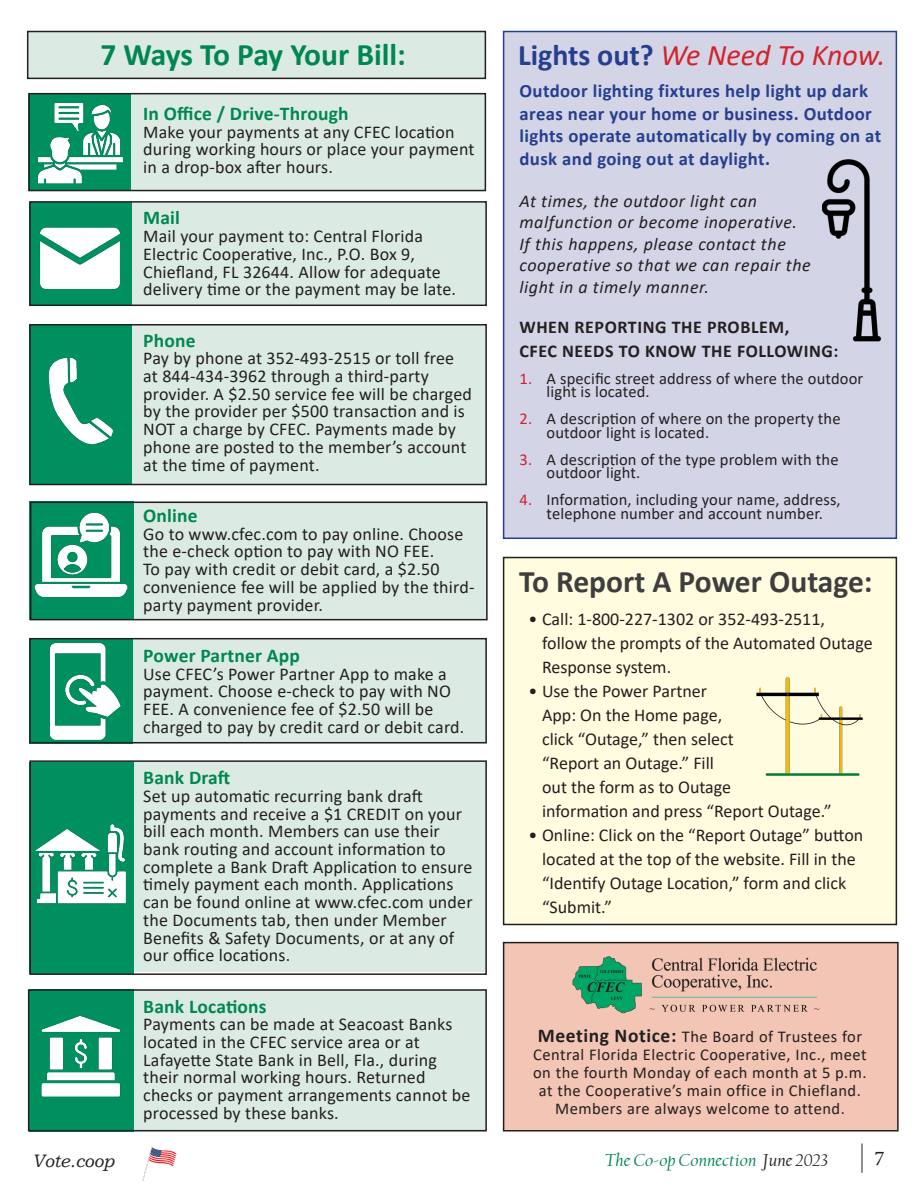
<style>
.page{position:relative;width:918px;height:1188px;background:#fff}
.page>*{position:absolute;margin:0;border:0;box-sizing:border-box;transform-origin:0 0}
.t1{font:700 31.5px "Calibri";color:#3e3e3f}
.t2{font:700 31.5px "Calibri";letter-spacing:-.015em;color:#008751}
.t3{font:italic 30px "Calibri";color:#d1232a}
.t4{font:21px "Minion Pro";color:#231f20}
.t5{font:700 19.5px "Calibri";letter-spacing:.01em;color:#008751}
.t6{font:700 18.75px/22.5px "Calibri";letter-spacing:.02em;color:#253f8e}
.t7{font:18px/17.7px "Calibri";letter-spacing:.01em;color:#231f20}
.t8{font:italic 18px/21.6px "Calibri";letter-spacing:.03em;color:#231f20}
.t9{font:700 18px "Calibri";letter-spacing:.03em;color:#231f20}
.t10{font:italic 18px "Californian FB";color:#008751;scale:1.09 1}
.t11{font:italic 18px "Bookman Old Style";color:#231f20}
.t12{font:16.5px/13.5px "Calibri";letter-spacing:.01em;color:#231f20}
.t13{font:16.5px/18px "Calibri";letter-spacing:.03em;color:#231f20;text-align:center}
.s1{font-weight:700;font-style:normal;color:#253f8e}
.s2{color:#d1232a}
.s3{font-weight:700;font-size:19.5px}
.s4{color:#231f20}
</style>
<div class="page">
<svg style="left:862px;top:1144px;width:1px;height:29px"></svg>
<img style="left:142px;top:1146px;width:35px;height:35px">
<div style="left:504px;top:943px;width:394px;height:188px;background:#f2c5b4"></div>
<div style="left:503px;top:942px;width:396px;height:190px;border:2px solid #231f20"></div>
<div style="left:28px;top:32px;width:457px;height:46px;background:#dbebe3"></div>
<div style="left:27px;top:31px;width:459px;height:48px;border:2px solid #231f20"></div>
<div style="left:31px;top:990px;width:456px;height:142px;background:#dbebe3"></div>
<div style="left:29px;top:94px;width:456px;height:96px;background:#dbebe3"></div>
<div style="left:31px;top:201px;width:456px;height:104px;background:#dbebe3"></div>
<div style="left:31px;top:324px;width:456px;height:160px;background:#dbebe3"></div>
<div style="left:31px;top:502px;width:456px;height:118px;background:#dbebe3"></div>
<div style="left:31px;top:638px;width:456px;height:105px;background:#dbebe3"></div>
<div style="left:31px;top:762px;width:456px;height:210px;background:#dbebe3"></div>
<div style="left:28px;top:93px;width:102px;height:98px;background:#008f5e"></div>
<div style="left:29px;top:203px;width:103px;height:103px;background:#008f5e"></div>
<div style="left:29px;top:324px;width:103px;height:160px;background:#008f5e"></div>
<div style="left:29px;top:502px;width:104px;height:118px;background:#008f5e"></div>
<div style="left:29px;top:638px;width:104px;height:105px;background:#008f5e"></div>
<div style="left:29px;top:762px;width:105px;height:212px;background:#008f5e"></div>
<div style="left:29px;top:990px;width:105px;height:142px;background:#008f5e"></div>
<img style="left:27px;top:1000px;width:94px;height:118px">
<img style="left:40px;top:227px;width:80px;height:62px">
<img style="left:48px;top:357px;width:65px;height:88px">
<img style="left:50px;top:637px;width:80px;height:107px">
<img style="left:35px;top:824px;width:91px;height:80px">
<img style="left:34px;top:512px;width:94px;height:86px">
<img style="left:38px;top:103px;width:85px;height:81px">
<div style="left:28px;top:93px;width:458px;height:98px;border:2px solid #231f20"></div>
<div style="left:29px;top:324px;width:458px;height:161px;border:2px solid #231f20"></div>
<div style="left:29px;top:201px;width:458px;height:105px;border:2px solid #231f20"></div>
<div style="left:29px;top:760px;width:458px;height:215px;border:2px solid #231f20"></div>
<div style="left:28px;top:989px;width:459px;height:142px;border:2px solid #231f20"></div>
<div style="left:30px;top:502px;width:458px;height:118px;border:2px solid #231f20"></div>
<div style="left:29px;top:638px;width:458px;height:105px;border:2px solid #231f20"></div>
<div style="left:504px;top:558px;width:392px;height:366px;background:#fffce0"></div>
<div style="left:503px;top:557px;width:394px;height:368px;border:2px solid #231f20"></div>
<img style="left:531px;top:941px;width:331px;height:73px">
<img style="left:756px;top:677px;width:107px;height:99px">
<div style="left:503px;top:31px;width:394px;height:508px;background:#d4d4e7;border:2px solid #253f8e"></div>
<img style="left:823px;top:159px;width:59px;height:183px">
<p class="t2" style="left:100px;top:32px;width:307px">7 Ways To Pay Your Bill:</p>
<p class="t5" style="left:143px;top:100px;width:207px">In Office / Drive-Through</p>
<p class="t7" style="left:143px;top:122px;width:333px">Make your payments at any CFEC location during working hours or place your payment in a drop-box after hours.</p>
<p class="t5" style="left:143px;top:204px;width:38px">Mail</p>
<p class="t7" style="left:143px;top:227px;width:314px">Mail your payment to: Central Florida Electric Cooperative, Inc., P.O. Box 9, Chiefland, FL 32644. Allow for adequate delivery time or the payment may be late.</p>
<p class="t5" style="left:143px;top:326px;width:54px">Phone</p>
<p class="t7" style="left:143px;top:349px;width:330px">Pay by phone at 352-493-2515 or toll free at 844-434-3962 through a third-party provider. A $2.50 service fee will be charged by the provider per $500 transaction and is NOT a charge by CFEC. Payments made by phone are posted to the member’s account at the time of payment.</p>
<p class="t5" style="left:143px;top:502px;width:56px">Online</p>
<p class="t7" style="left:143px;top:524px;width:333px">Go to www.cfec.com to pay online. Choose the e-check option to pay with NO FEE.<br>To pay with credit or debit card, a $2.50 convenience fee will be applied by the third&shy;party payment provider.</p>
<p class="t5" style="left:143px;top:642px;width:158px">Power Partner App</p>
<p class="t7" style="left:143px;top:664px;width:323px">Use CFEC’s Power Partner App to make a payment. Choose e-check to pay with NO FEE. A convenience fee of $2.50 will be charged to pay by credit card or debit card.</p>
<p class="t5" style="left:143px;top:764px;width:89px">Bank Draft</p>
<p class="t7" style="left:143px;top:787px;width:331px">Set up automatic recurring bank draft payments and receive a $1 CREDIT on your bill each month. Members can use their bank routing and account information to complete a Bank Draft Application to ensure timely payment each month. Applications can be found online at www.cfec.com under the Documents tab, then under Member Benefits &amp; Safety Documents, or at any of our office locations.</p>
<p class="t5" style="left:143px;top:992px;width:125px">Bank Locations</p>
<p class="t7" style="left:143px;top:1015px;width:329px">Payments can be made at Seacoast Banks located in the CFEC service area or at Lafayette State Bank in Bell, Fla., during their normal working hours. Returned checks or payment arrangements cannot be processed by these banks.</p>
<p class="t3" style="left:518px;top:34px;width:369px"><span class="s1">Lights out?</span> We Need To Know.</p>
<p class="t6" style="left:520px;top:80px;width:363px">Outdoor lighting fixtures help light up dark areas near your home or business. Outdoor lights operate automatically by coming on at dusk and going out at daylight.</p>
<p class="t8" style="left:520px;top:189px;width:293px">At times, the outdoor light can malfunction or become inoperative.<br>If this happens, please contact the cooperative so that we can repair the light in a timely manner.</p>
<p class="t9" style="left:520px;top:314px;width:271px">WHEN REPORTING THE PROBLEM,</p>
<p class="t9" style="left:520px;top:338px;width:320px">CFEC NEEDS TO KNOW THE FOLLOWING:</p>
<p class="t12" style="left:547px;top:371px;width:318px;text-indent:-27px"><span class="s2">1.</span> A specific street address of where the outdoor light is located.</p>
<p class="t12" style="left:547px;top:412px;width:296px;text-indent:-27px"><span class="s2">2.</span> A description of where on the property the outdoor light is located.</p>
<p class="t12" style="left:547px;top:452px;width:294px;text-indent:-27px"><span class="s2">3.</span> A description of the type problem with the outdoor light.</p>
<p class="t12" style="left:520px;top:493px;width:323px;text-align:center"><span class="s2">4.</span> Information, including your name, address, telephone number and account number.</p>
<p class="t1" style="left:519px;top:560px;width:355px">To Report A Power Outage:</p>
<p class="t7" style="left:542px;top:606px;width:332px;line-height:24px;text-indent:-14px">• Call: 1-800-227-1302 or 352-493-2511, follow the prompts of the Automated Outage<br>Response system.</p>
<p class="t7" style="left:542px;top:678px;width:291px;line-height:24px;text-indent:-14px">• Use the Power Partner<br>App: On the Home page,<br>click “Outage,” then select<br>“Report an Outage.” Fill<br>out the form as to Outage<br>information and press “Report Outage.”</p>
<p class="t7" style="left:542px;top:822px;width:323px;line-height:24px;text-indent:-14px">• Online: Click on the “Report Outage” button located at the top of the website. Fill in the “Identify Outage Location,” form and click “Submit.”</p>
<p class="t13" style="left:533px;top:1027px;width:335px"><span class="s3">Meeting Notice:</span> The Board of Trustees for Central Florida Electric Cooperative, Inc., meet on the fourth Monday of each month at 5 p.m. at the Cooperative’s main office in Chiefland.<br>Members are always welcome to attend.</p>
<p class="t11" style="left:32px;top:1148px;width:84px">Vote.coop</p>
<p class="t10" style="left:605px;top:1150px;width:206px">The Co-op Connection <span class="s4">June 2023</span></p>
<p class="t4" style="left:875px;top:1145px;width:12px">7</p>
</div>
